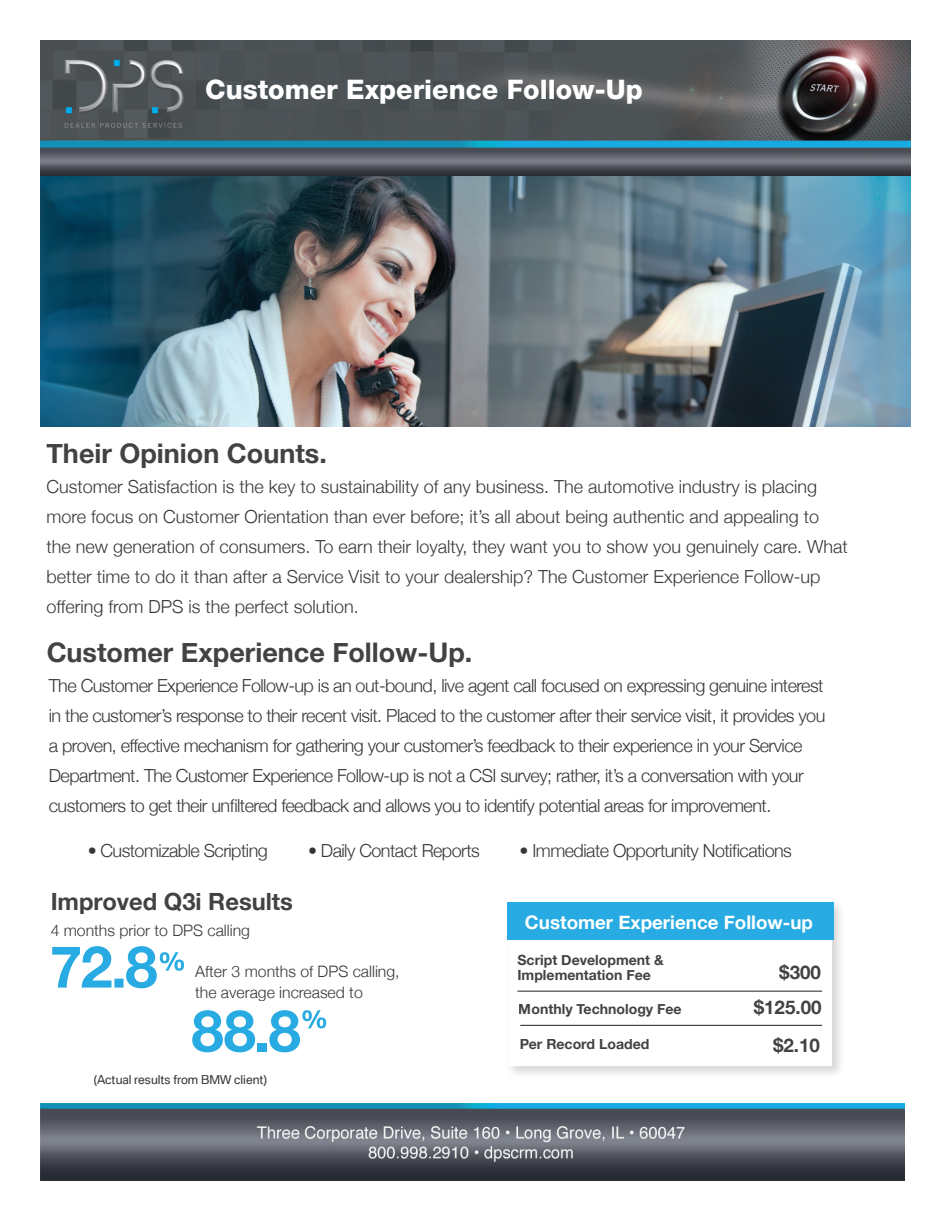
<style>
.page{position:relative;width:945px;height:1215px;background:#fff}
.page>*{position:absolute;margin:0;border:0;box-sizing:border-box;transform-origin:0 0}
.t1{font:700 58.05px "Helvetica Neue";color:#27abe2}
.t2{font:700 27px "Helvetica Neue";color:#231f20}
.t3{font:800 27px "Helvetica Neue LT Std";color:#fff}
.t4{font:700 23.7px "Helvetica Neue";color:#231f20}
.t5{font:700 18.75px "Helvetica Neue";color:#fff}
.t6{font:700 18.75px/35px "Helvetica Neue";color:#231f20;text-align:right}
.t7{font:300 18px/30px "Helvetica Neue";letter-spacing:-.03em;color:#231f20}
.t8{font:300 18px/30px "Helvetica Neue";color:#231f20}
.t9{font:300 15.75px/21.1px "Helvetica Neue";color:#231f20}
.t10{font:700 14.1px/15.6px "Helvetica Neue";color:#231f20}
.t11{font:11.85px "BMW Type V2";color:#231f20}
</style>
<div class="page">
<img style="left:41px;top:1104px;width:863px;height:77px">
<img style="left:40px;top:40px;width:870px;height:386px">
<svg style="left:302px;top:1010px;width:24px;height:18px"></svg>
<svg style="left:52px;top:946px;width:132px;height:42px"></svg>
<div style="left:505px;top:898px;width:340px;height:181px;background:#231f20;opacity:.2"></div>
<div style="left:508px;top:902px;width:324px;height:164px;background:#fff"></div>
<div style="left:507px;top:902px;width:326px;height:38px;background:#27abe2"></div>
<hr style="left:517px;top:991px;width:305px;height:1px;background:#231f20">
<hr style="left:520px;top:1025px;width:302px;height:1px;background:#231f20">
<h2 class="t3" style="left:205px;top:73px;width:439px">Customer Experience Follow-Up</h2>
<h2 class="t2" style="left:46px;top:429px;width:282px">Their Opinion Counts.</h2>
<p class="t8" style="left:46px;top:470px;width:803px">Customer Satisfaction is the key to sustainability of any business. The automotive industry is placing more focus on Customer Orientation than ever before; it’s all about being authentic and appealing to the new generation of consumers. To earn their loyalty, they want you to show you genuinely care. What better time to do it than after a Service Visit to your dealership? The Customer Experience Follow-up offering from DPS is the perfect solution.</p>
<h2 class="t2" style="left:46px;top:628px;width:427px">Customer Experience Follow-Up.</h2>
<p class="t7" style="left:49px;top:669px;width:778px">The Customer Experience Follow-up is an out-bound, live agent call focused on expressing genuine interest in the customer’s response to their recent visit. Placed to the customer after their service visit, it provides you a proven, effective mechanism for gathering your customer’s feedback to their experience in your Service Department. The Customer Experience Follow-up is not a CSI survey; rather, it’s a conversation with your customers to get their unfiltered feedback and allows you to identify potential areas for improvement.</p>
<p class="t7" style="left:88px;top:835px;width:182px">• Customizable Scripting</p>
<p class="t7" style="left:308px;top:835px;width:173px">• Daily Contact Reports</p>
<p class="t7" style="left:520px;top:835px;width:274px">• Immediate Opportunity Notifications</p>
<h3 class="t4" style="left:51px;top:880px;width:244px">Improved Q3i Results</h3>
<p class="t9" style="left:51px;top:919px;width:201px">4 months prior to DPS calling</p>
<p class="t9" style="left:195px;top:959px;width:206px">After 3 months of DPS calling, the average increased to</p>
<h1 class="t1" style="left:191px;top:978px;width:111px">88.8</h1>
<p class="t11" style="left:94px;top:1073px;width:175px">(Actual results from BMW client)</p>
<p class="t5" style="left:525px;top:906px;width:290px">Customer Experience Follow-up</p>
<p class="t10" style="left:517px;top:951px;width:148px">Script Development &amp;<br>Implementation Fee</p>
<p class="t6" style="left:754px;top:954px;width:69px">$300 $125.00</p>
<p class="t6" style="left:773px;top:1027px;width:48px">$2.10</p>
<p class="t10" style="left:519px;top:1001px;width:164px">Monthly Technology Fee</p>
<p class="t10" style="left:520px;top:1036px;width:131px">Per Record Loaded</p>
</div>
